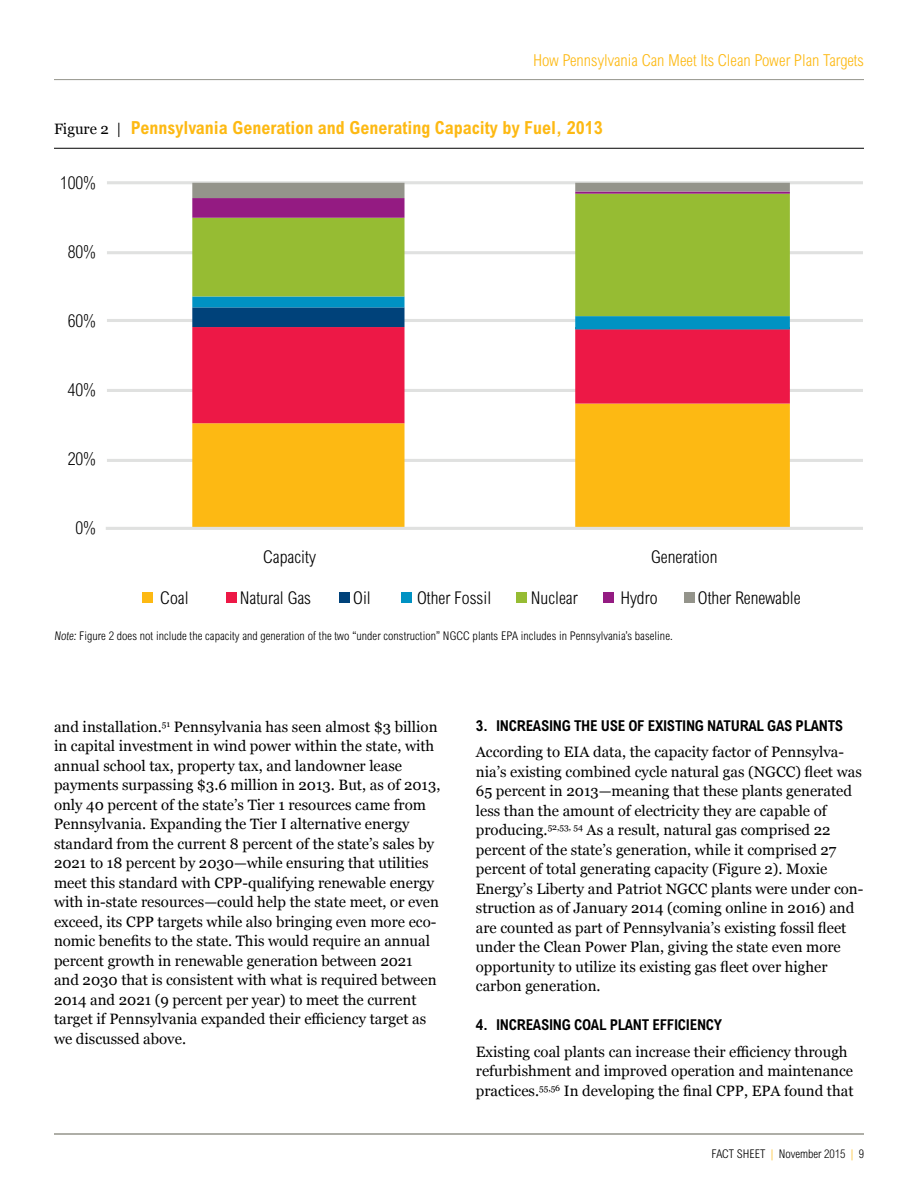
<style>
.page{position:relative;width:918px;height:1188px;background:#fff}
.page>*{position:absolute;margin:0;border:0;box-sizing:border-box;transform-origin:0 0}
.t1{font:700 condensed 18px "Arial MT Std";color:#fdb913}
.t2{font:300 condensed 17.85px "Arial MT Std";color:#010101}
.t3{font:300 condensed 17.55px "Arial MT Std";color:#010101}
.t4{font:300 condensed 16.5px "Arial MT Std";color:#fdb913}
.t5{font:15px/19.5px "Georgia";color:#000}
.t6{font:700 condensed 15px "Arial MT Std";letter-spacing:-.02em;color:#000}
.t7{font:300 condensed 12px "Arial MT Std";letter-spacing:.005em;color:#000}
.s1{font-family:"Georgia";font-weight:400;font-stretch:normal;font-size:15px;color:#000}
.s2{color:#fdb913}
</style>
<div class="page">
<hr style="left:54px;top:1134px;width:810px;height:1px;background:#94948b">
<hr style="left:54px;top:79px;width:810px;height:1px;background:#94948b">
<div style="left:142px;top:592px;width:11px;height:11px;background:#fdb913"></div>
<div style="left:226px;top:592px;width:11px;height:11px;background:#ed1846"></div>
<div style="left:339px;top:592px;width:11px;height:11px;background:#00427a"></div>
<div style="left:401px;top:592px;width:11px;height:11px;background:#0092c3"></div>
<div style="left:516px;top:592px;width:11px;height:11px;background:#96bc33"></div>
<div style="left:604px;top:592px;width:10px;height:11px;background:#941b82"></div>
<div style="left:684px;top:592px;width:11px;height:11px;background:#94948b"></div>
<hr style="left:107px;top:459px;width:755px;height:3px;background:#e0e1e0">
<hr style="left:107px;top:389px;width:755px;height:3px;background:#e0e1e0">
<hr style="left:107px;top:319px;width:755px;height:3px;background:#e0e1e0">
<hr style="left:107px;top:251px;width:755px;height:3px;background:#e0e1e0">
<hr style="left:107px;top:181px;width:755px;height:3px;background:#e0e1e0">
<svg style="left:192px;top:423px;width:598px;height:104px;fill:#fdb913"></svg>
<svg style="left:192px;top:329px;width:598px;height:94px;fill:#ed1846"></svg>
<svg style="left:192px;top:316px;width:598px;height:13px"></svg>
<svg style="left:192px;top:218px;width:598px;height:98px;fill:#96bc33"></svg>
<svg style="left:192px;top:183px;width:598px;height:35px"></svg>
<hr style="left:106px;top:527px;width:756px;height:3px;background:#e0e1e0">
<hr style="left:54px;top:148px;width:810px;height:1px;background:#000">
<p class="t4" style="left:533px;top:51px;width:332px">How Pennsylvania Can Meet Its Clean Power Plan Targets</p>
<p class="t1" style="left:54px;top:118px;width:550px"><span class="s1">Figure 2 |</span> Pennsylvania Generation and Generating Capacity by Fuel, 2013</p>
<p class="t2" style="left:60px;top:173px;width:39px">100%</p>
<p class="t2" style="left:68px;top:242px;width:31px">80%</p>
<p class="t2" style="left:68px;top:311px;width:31px">60%</p>
<p class="t2" style="left:68px;top:380px;width:31px">40%</p>
<p class="t2" style="left:68px;top:449px;width:31px">20%</p>
<p class="t2" style="left:76px;top:518px;width:23px">0%</p>
<p class="t3" style="left:263px;top:546px;width:54px">Capacity</p>
<p class="t3" style="left:651px;top:546px;width:68px">Generation</p>
<p class="t3" style="left:160px;top:588px;width:30px">Coal</p>
<p class="t3" style="left:240px;top:588px;width:73px">Natural Gas</p>
<p class="t3" style="left:353px;top:588px;width:19px">Oil</p>
<p class="t3" style="left:417px;top:588px;width:76px">Other Fossil</p>
<p class="t3" style="left:531px;top:587px;width:48px">Nuclear</p>
<p class="t3" style="left:620px;top:587px;width:39px">Hydro</p>
<p class="t3" style="left:698px;top:587px;width:104px">Other Renewable</p>
<p class="t7" style="left:54px;top:629px;width:620px">Note: Figure 2 does not include the capacity and generation of the two “under construction” NGCC plants EPA includes in Pennsylvania’s baseline.</p>
<p class="t5" style="left:54px;top:716px;width:388px">and installation.<sup>51</sup> Pennsylvania has seen almost $3 billion in capital investment in wind power within the state, with annual school tax, property tax, and landowner lease payments surpassing $3.6 million in 2013. But, as of 2013, only 40 percent of the state’s Tier 1 resources came from Pennsylvania. Expanding the Tier I alternative energy standard from the current 8 percent of the state’s sales by 2021 to 18 percent by 2030—while ensuring that utilities meet this standard with CPP-qualifying renewable energy with in-state resources—could help the state meet, or even exceed, its CPP targets while also bringing even more eco&shy;nomic benefits to the state. This would require an annual percent growth in renewable generation between 2021 and 2030 that is consistent with what is required between 2014 and 2021 (9 percent per year) to meet the current target if Pennsylvania expanded their efficiency target as we discussed above.</p>
<p class="t6" style="left:476px;top:717px;width:369px">3. INCREASING THE USE OF EXISTING NATURAL GAS PLANTS</p>
<p class="t5" style="left:476px;top:742px;width:389px">According to EIA data, the capacity factor of Pennsylva&shy;nia’s existing combined cycle natural gas (NGCC) fleet was 65 percent in 2013—meaning that these plants generated less than the amount of electricity they are capable of producing.<sup>52,53,</sup> <sup>54</sup> As a result, natural gas comprised 22 percent of the state’s generation, while it comprised 27 percent of total generating capacity (Figure 2). Moxie Energy’s Liberty and Patriot NGCC plants were under con&shy;struction as of January 2014 (coming online in 2016) and are counted as part of Pennsylvania’s existing fossil fleet under the Clean Power Plan, giving the state even more opportunity to utilize its existing gas fleet over higher carbon generation.</p>
<p class="t6" style="left:476px;top:1016px;width:248px">4. INCREASING COAL PLANT EFFICIENCY</p>
<p class="t5" style="left:476px;top:1041px;width:379px">Existing coal plants can increase their efficiency through refurbishment and improved operation and maintenance practices.<sup>55,56</sup> In developing the final CPP, EPA found that</p>
<p class="t7" style="left:712px;top:1147px;width:154px">FACT SHEET <span class="s2">|</span> November 2015 <span class="s2">|</span> 9</p>
</div>
